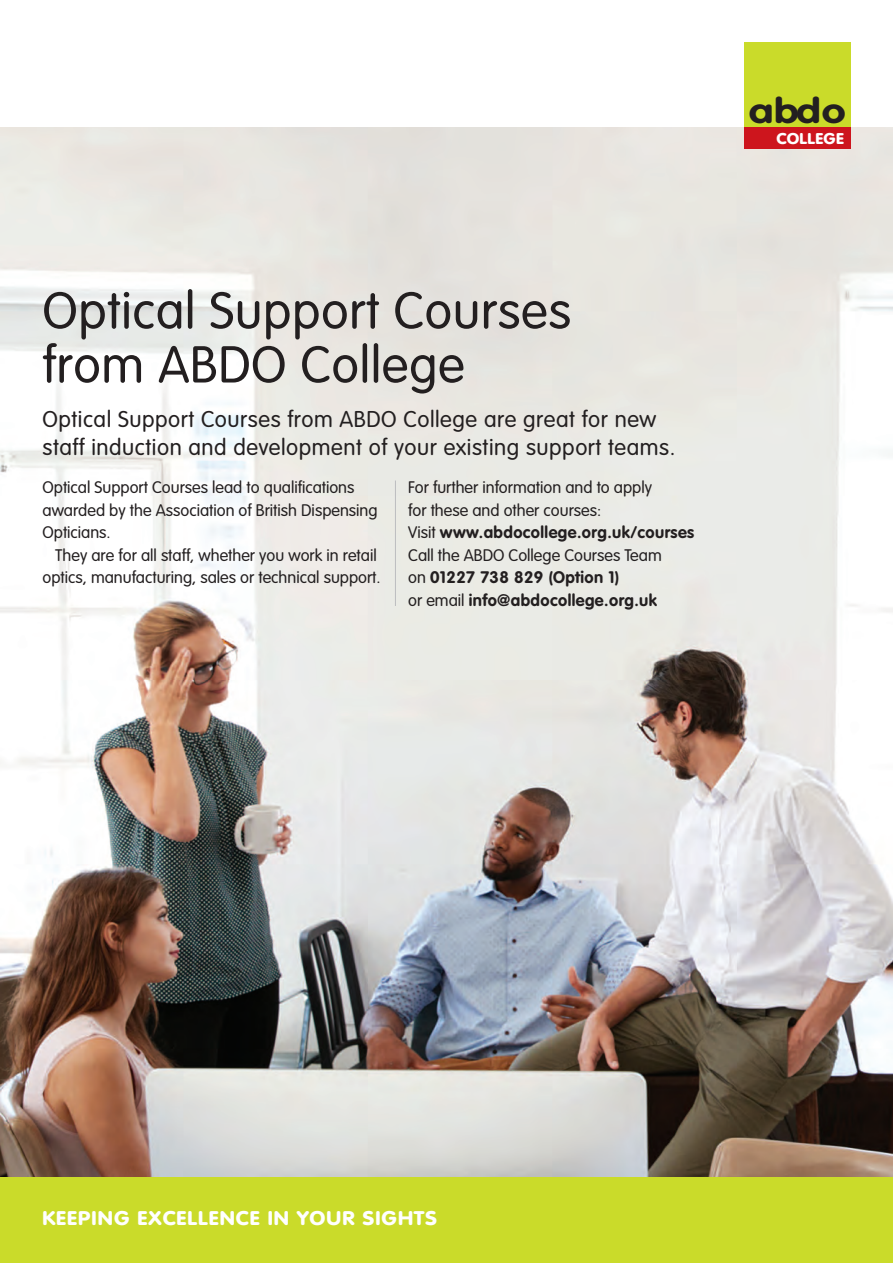
<style>
.page{position:relative;width:893px;height:1263px;background:#fff}
.page>*{position:absolute;margin:0;border:0;box-sizing:border-box;transform-origin:0 0}
.t1{font:300 51px/54px "VAG Rounded";letter-spacing:.015em;color:#231f20}
.t2{font:700 34.5px "VAG Rounded";color:#231f20;scale:1.25 1}
.t3{font:300 22.5px/28.5px "VAG Rounded";letter-spacing:.025em;color:#231f20}
.t4{font:900 19.5px "VAG Rounded";letter-spacing:.05em;color:#fff;scale:1.1 1}
.t5{font:300 16.5px/22.5px "VAG Rounded";color:#231f20}
.t6{font:900 15.3px "VAG Rounded";letter-spacing:.02em;color:#fff;scale:1.1 1}
.s1{font-weight:700}
</style>
<div class="page">
<img style="left:0;top:128px;width:893px;height:1050px">
<div style="left:0;top:1178px;width:893px;height:85px;background:#cadb2a"></div>
<div style="left:744px;top:43px;width:106px;height:106px;background:#cadb2a"></div>
<div style="left:744px;top:128px;width:106px;height:21px;background:#cd151d"></div>
<hr style="left:395px;top:480px;width:1px;height:126px;background:#bcbdc0">
<h2 class="t2" style="left:749px;top:97px;width:79px">abdo</h2>
<p class="t6" style="left:776px;top:132px;width:63px">COLLEGE</p>
<h1 class="t1" style="left:43px;top:287px;width:530px">Optical Support Courses from ABDO College</h1>
<h3 class="t3" style="left:43px;top:406px;width:634px">Optical Support Courses from ABDO College are great for new staff induction and development of your existing support teams.</h3>
<p class="t5" style="left:43px;top:477px;width:337px">Optical Support Courses lead to qualifications awarded by the Association of British Dispensing<br>Opticians.</p>
<p class="t5" style="left:43px;top:545px;width:340px;text-align:center">They are for all staff, whether you work in retail optics, manufacturing, sales or technical support.</p>
<p class="t5" style="left:408px;top:477px;width:288px">For further information and to apply<br>for these and other courses:<br>Visit <span class="s1">www.abdocollege.org.uk/courses </span>Call the ABDO College Courses Team<br>on <span class="s1">01227 738 829 (Option 1)<br></span>or email <span class="s1">info@abdocollege.org.uk</span></p>
<p class="t4" style="left:43px;top:1210px;width:360px">KEEPING EXCELLENCE IN YOUR SIGHTS</p>
</div>
